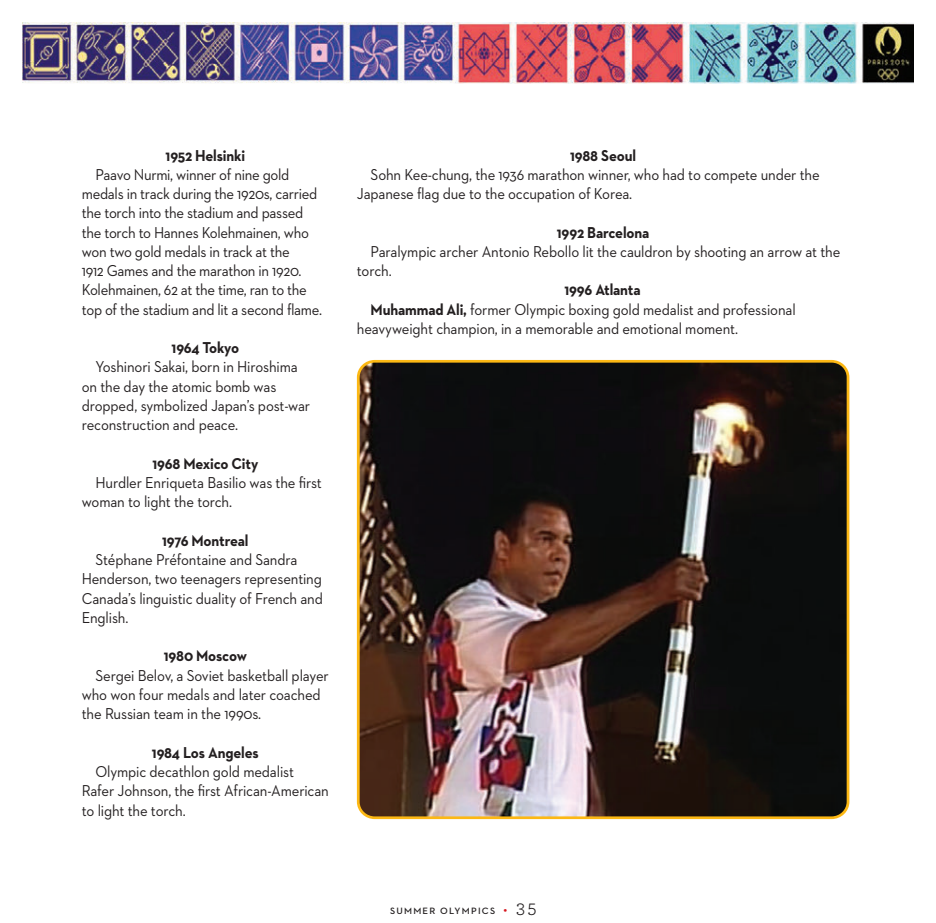
<style>
.page{position:relative;width:936px;height:923px;background:#fff}
.page>*{position:absolute;margin:0;border:0;box-sizing:border-box;transform-origin:0 0}
.t1{font:16px/19.2px "Neutraface 2 Text";letter-spacing:-.01em;color:#231f20;scale:.92 1}
.t2{font:700 16px "Neutraface 2 Text";letter-spacing:-.01em;color:#231f20;scale:.92 1}
.t3{font:600 9.38px "Neutraface 2 Text";letter-spacing:.13em;color:#231f20}
.s1{font-weight:700}
.s2{font-size:13.38px;color:#d7171f}
.s3{font-family:"Archer";font-weight:400;font-size:17.38px}
</style>
<div class="page">
<img style="left:23px;top:22px;width:890px;height:61px">
<img style="left:359px;top:362px;width:488px;height:455px">
<div style="left:357px;top:360px;width:492px;height:459px;border:3px solid #fcb814;border-radius:16px"></div>
<p class="t2" style="left:166px;top:145px;width:88px">1952 Helsinki</p>
<p class="t1" style="left:82px;top:164px;width:262px;text-indent:14px">Paavo Nurmi, winner of nine gold medals in track during the 1920s, carried the torch into the stadium and passed the torch to Hannes Kolehmainen, who won two gold medals in track at the<br>1912 Games and the marathon in 1920.<br>Kolehmainen, 62 at the time, ran to the top of the stadium and lit a second flame.</p>
<p class="t2" style="left:171px;top:337px;width:75px">1964 Tokyo</p>
<p class="t1" style="left:82px;top:357px;width:249px;text-indent:14px">Yoshinori Sakai, born in Hiroshima on the day the atomic bomb was dropped, symbolized Japan’s post-war reconstruction and peace.</p>
<p class="t2" style="left:152px;top:453px;width:116px">1968 Mexico City</p>
<p class="t1" style="left:82px;top:473px;width:262px;text-indent:14px">Hurdler Enriqueta Basilio was the first woman to light the torch.</p>
<p class="t2" style="left:162px;top:530px;width:95px">1976 Montreal</p>
<p class="t1" style="left:82px;top:550px;width:263px;text-indent:14px">Stéphane Préfontaine and Sandra<br>Henderson, two teenagers representing<br>Canada’s linguistic duality of French and<br>English.</p>
<p class="t2" style="left:164px;top:645px;width:92px">1980 Moscow</p>
<p class="t1" style="left:82px;top:665px;width:270px;text-indent:14px">Sergei Belov, a Soviet basketball player who won four medals and later coached the Russian team in the 1990s.</p>
<p class="t2" style="left:152px;top:742px;width:118px">1984 Los Angeles</p>
<p class="t1" style="left:82px;top:761px;width:270px;text-indent:14px">Olympic decathlon gold medalist<br>Rafer Johnson, the first African-American to light the torch.</p>
<p class="t2" style="left:570px;top:145px;width:73px">1988 Seoul</p>
<p class="t1" style="left:357px;top:164px;width:504px;text-indent:14px">Sohn Kee-chung, the 1936 marathon winner, who had to compete under the<br>Japanese flag due to the occupation of Korea.</p>
<p class="t2" style="left:556px;top:222px;width:102px">1992 Barcelona</p>
<p class="t1" style="left:357px;top:241px;width:527px;text-indent:14px">Paralympic archer Antonio Rebollo lit the cauldron by shooting an arrow at the torch.</p>
<p class="t2" style="left:564px;top:280px;width:85px">1996 Atlanta</p>
<p class="t1" style="left:370px;top:299px;width:463px"><span class="s1">Muhammad Ali,</span> former Olympic boxing gold medalist and professional</p>
<p class="t1" style="left:357px;top:318px;width:415px">heavyweight champion, in a memorable and emotional moment.</p>
<p class="t3" style="left:390px;top:904px;width:148px">SUMMER OLYMPICS <span class="s2">•</span> <span class="s3">35</span></p>
</div>
